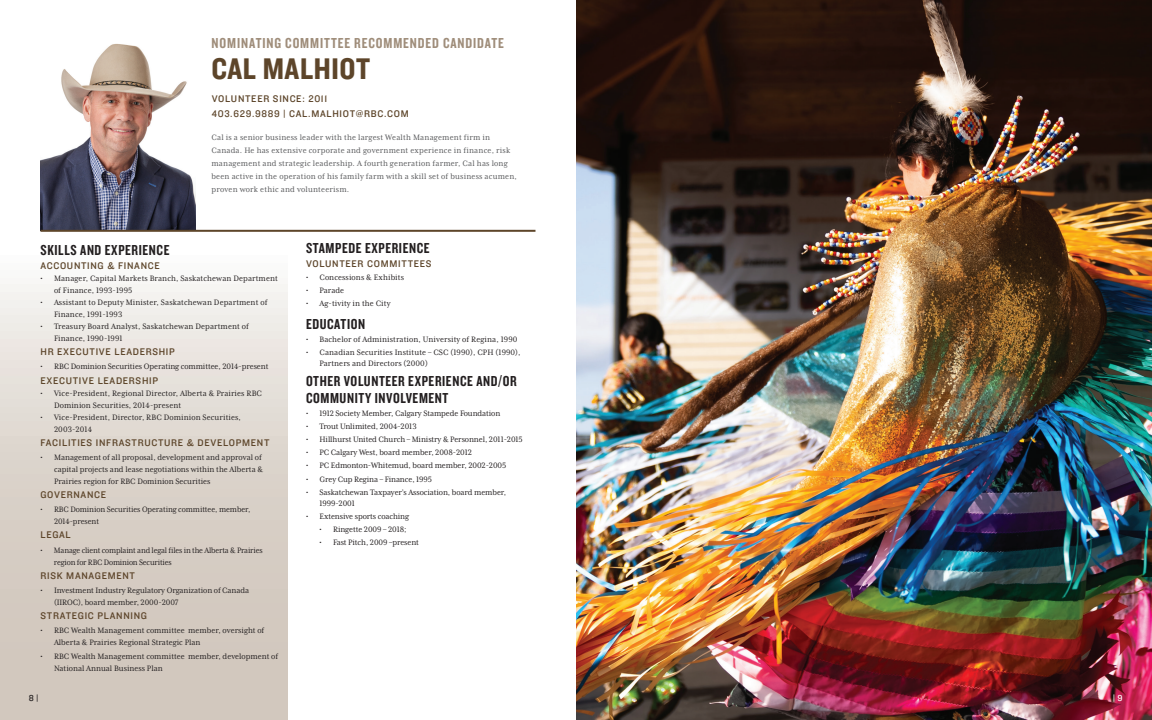
<style>
.page{position:relative;width:1152px;height:720px;background:#fff}
.page>*{position:absolute;margin:0;border:0;box-sizing:border-box;transform-origin:0 0}
.t1{font:31px "Knockout 50 Welterweight";letter-spacing:.02em;color:#5d452a}
.t2{font:15px/17px "Knockout 49 Liteweight";letter-spacing:.04em;color:#231f20}
.t3{font:15px "Knockout 49 Liteweight";letter-spacing:.06em;color:#9f8d7a}
.t4{font:10px/14.1px "Knockout 31 Junior Middlewt";letter-spacing:.07em;color:#5d452a}
.t5{font:9px/12px "Mrs Eaves XL Serif Nar OT";color:#231f20}
.t6{font:9px/13px "Mrs Eaves XL Serif Nar OT";letter-spacing:.02em;color:#57585a}
.t7{font:9px/12px "Mrs Eaves XL Serif Nar OT";letter-spacing:-.02em;color:#231f20}
.t8{font:9px "Knockout 31 Junior Middlewt";color:#231f20}
.t9{font:9px "Knockout 31 Junior Middlewt";color:#fff}
</style>
<div class="page">
<div style="left:0;top:231px;width:288px;height:489px;background:linear-gradient(to bottom,#f7f6f4,#c9bdb1)"></div>
<img style="left:40px;top:43px;width:155px;height:187px">
<hr style="left:40px;top:230px;width:495px;height:2px;background:#5d452a">
<img style="left:576px;top:0;width:576px;height:720px">
<h2 class="t3" style="left:212px;top:34px;width:294px">NOMINATING COMMITTEE RECOMMENDED CANDIDATE</h2>
<h1 class="t1" style="left:212px;top:48px;width:160px">CAL MALHIOT</h1>
<p class="t4" style="left:212px;top:92px;width:198px">VOLUNTEER SINCE: 2011<br>403.629.9889 | CAL.MALHIOT@RBC.COM</p>
<p class="t6" style="left:212px;top:131px;width:307px">Cal is a senior business leader with the largest Wealth Management firm in Canada. He has extensive corporate and government experience in finance, risk management and strategic leadership. A fourth generation farmer, Cal has long been active in the operation of his family farm with a skill set of business acumen, proven work ethic and volunteerism.</p>
<h2 class="t2" style="left:40px;top:241px;width:131px">SKILLS AND EXPERIENCE</h2>
<p class="t4" style="left:40px;top:258px;width:121px">ACCOUNTING &amp; FINANCE</p>
<p class="t5" style="left:54px;top:272px;width:225px;text-indent:-14px">• Manager, Capital Markets Branch, Saskatchewan Department of Finance, 1993-1995</p>
<p class="t5" style="left:54px;top:296px;width:215px;text-indent:-14px">• Assistant to Deputy Minister, Saskatchewan Department of<br>Finance, 1991-1993</p>
<p class="t5" style="left:54px;top:320px;width:196px;text-indent:-14px">• Treasury Board Analyst, Saskatchewan Department of<br>Finance, 1990-1991</p>
<p class="t4" style="left:40px;top:344px;width:136px">HR EXECUTIVE LEADERSHIP</p>
<p class="t5" style="left:40px;top:361px;width:229px">• RBC Dominion Securities Operating committee, 2014-present</p>
<p class="t4" style="left:40px;top:373px;width:119px">EXECUTIVE LEADERSHIP</p>
<p class="t5" style="left:54px;top:387px;width:210px;text-indent:-14px">• Vice-President, Regional Director, Alberta &amp; Prairies RBC<br>Dominion Securities, 2014-present</p>
<p class="t5" style="left:54px;top:411px;width:189px;text-indent:-14px">• Vice-President, Director, RBC Dominion Securities,<br>2003-2014</p>
<p class="t4" style="left:40px;top:435px;width:231px">FACILITIES INFRASTRUCTURE &amp; DEVELOPMENT</p>
<p class="t5" style="left:54px;top:451px;width:211px;text-indent:-14px">• Management of all proposal, development and approval of capital projects and lease negotiations within the Alberta &amp;<br>Prairies region for RBC Dominion Securities</p>
<p class="t4" style="left:40px;top:487px;width:67px">GOVERNANCE</p>
<p class="t5" style="left:54px;top:504px;width:198px;text-indent:-14px">• RBC Dominion Securities Operating committee, member,<br>2014-present</p>
<p class="t4" style="left:40px;top:528px;width:32px">LEGAL</p>
<p class="t7" style="left:54px;top:544px;width:210px;text-indent:-13px">• Manage client complaint and legal files in the Alberta &amp; Prairies region for RBC Dominion Securities</p>
<p class="t4" style="left:40px;top:568px;width:96px">RISK MANAGEMENT</p>
<p class="t5" style="left:54px;top:584px;width:197px;text-indent:-14px">• Investment Industry Regulatory Organization of Canada (IIROC), board member, 2000-2007</p>
<p class="t4" style="left:40px;top:608px;width:108px">STRATEGIC PLANNING</p>
<p class="t5" style="left:54px;top:625px;width:212px;text-indent:-14px">• RBC Wealth Management committee member, oversight of<br>Alberta &amp; Prairies Regional Strategic Plan</p>
<p class="t5" style="left:54px;top:651px;width:226px;text-indent:-14px">• RBC Wealth Management committee member, development of<br>National Annual Business Plan</p>
<h2 class="t2" style="left:306px;top:239px;width:125px">STAMPEDE EXPERIENCE</h2>
<p class="t4" style="left:306px;top:256px;width:127px">VOLUNTEER COMMITTEES</p>
<p class="t5" style="left:306px;top:271px;width:100px">• Concessions &amp; Exhibits</p>
<p class="t5" style="left:306px;top:284px;width:40px">• Parade</p>
<p class="t5" style="left:306px;top:297px;width:86px">• Ag-tivity in the City</p>
<h2 class="t2" style="left:306px;top:315px;width:61px">EDUCATION</h2>
<p class="t5" style="left:306px;top:334px;width:213px">• Bachelor of Administration, University of Regina, 1990</p>
<p class="t5" style="left:320px;top:347px;width:203px;line-height:11px;text-indent:-14px">• Canadian Securities Institute – CSC (1990), CPH (1990),<br>Partners and Directors (2000)</p>
<h2 class="t2" style="left:306px;top:372px;width:212px">OTHER VOLUNTEER EXPERIENCE AND/OR<br>COMMUNITY INVOLVEMENT</h2>
<p class="t5" style="left:306px;top:407px;width:196px">• 1912 Society Member, Calgary Stampede Foundation</p>
<p class="t5" style="left:306px;top:420px;width:112px">• Trout Unlimited, 2004-2013</p>
<p class="t5" style="left:306px;top:433px;width:218px">• Hillhurst United Church – Ministry &amp; Personnel, 2011-2015</p>
<p class="t5" style="left:306px;top:447px;width:168px">• PC Calgary West, board member, 2008-2012</p>
<p class="t5" style="left:306px;top:460px;width:202px">• PC Edmonton-Whitemud, board member, 2002-2005</p>
<p class="t5" style="left:306px;top:473px;width:128px">• Grey Cup Regina – Finance, 1995</p>
<p class="t5" style="left:320px;top:487px;width:188px;line-height:11px;text-indent:-14px">• Saskatchewan Taxpayer’s Association, board member,<br>1999-2001</p>
<p class="t5" style="left:306px;top:510px;width:105px">• Extensive sports coaching</p>
<p class="t5" style="left:320px;top:523px;width:89px">• Ringette 2009 – 2018;</p>
<p class="t5" style="left:320px;top:537px;width:101px">• Fast Pitch, 2009 –present</p>
<p class="t8" style="left:29px;top:691px;width:11px">8 |</p>
<p class="t9" style="left:1113px;top:692px;width:11px">| 9</p>
</div>
